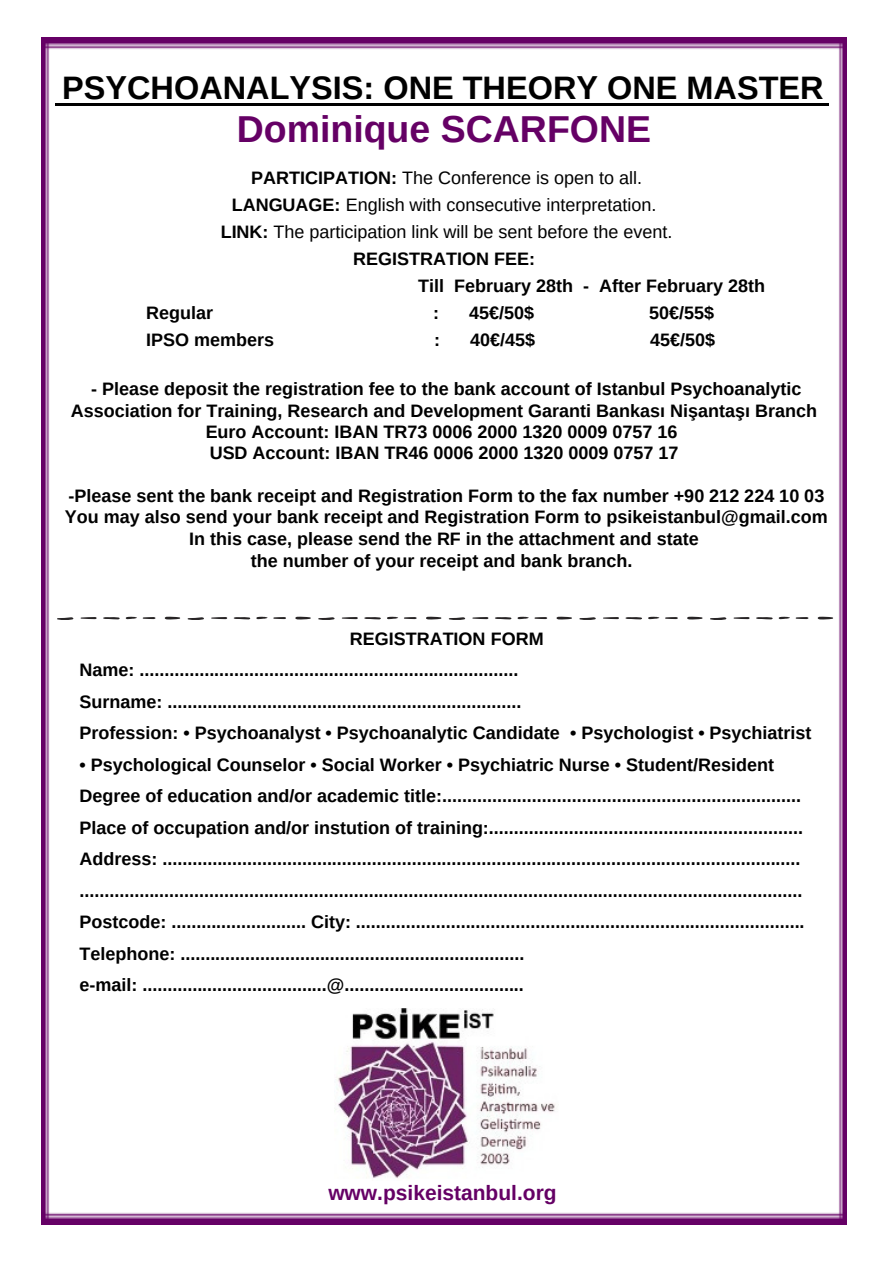
<style>
.page{position:relative;width:893px;height:1264px;background:#fff}
.page>*{position:absolute;margin:0;border:0;box-sizing:border-box;transform-origin:0 0}
.t1{font:700 37.5px "Arimo";color:#650065}
.t2{font:700 32.4px "Arimo";color:#000}
.t3{font:700 21px "Arimo";color:#650065}
.t4{font:700 18px/31.5px "Arimo";color:#000}
.t5{font:18px "Arimo";color:#000}
.s1{font-weight:700}
</style>
<div class="page">
<img style="left:42px;top:38px;width:804px;height:1186px">
<img style="left:335px;top:1008px;width:223px;height:172px">
<hr style="left:55px;top:103px;width:774px;height:3px;background:#000">
<svg style="left:709px;top:617px;width:18px;height:3px"></svg>
<svg style="left:733px;top:617px;width:17px;height:2px"></svg>
<svg style="left:756px;top:616px;width:52px;height:3px"></svg>
<svg style="left:817px;top:616px;width:16px;height:3px"></svg>
<svg style="left:578px;top:617px;width:41px;height:3px"></svg>
<svg style="left:625px;top:616px;width:52px;height:3px"></svg>
<svg style="left:687px;top:616px;width:16px;height:3px"></svg>
<svg style="left:448px;top:617px;width:18px;height:3px"></svg>
<svg style="left:472px;top:617px;width:17px;height:2px"></svg>
<svg style="left:495px;top:616px;width:52px;height:3px"></svg>
<svg style="left:556px;top:616px;width:16px;height:3px"></svg>
<svg style="left:317px;top:617px;width:41px;height:3px"></svg>
<svg style="left:364px;top:616px;width:52px;height:3px"></svg>
<svg style="left:426px;top:616px;width:15px;height:3px"></svg>
<svg style="left:187px;top:617px;width:18px;height:3px"></svg>
<svg style="left:211px;top:617px;width:17px;height:2px"></svg>
<svg style="left:234px;top:616px;width:33px;height:3px"></svg>
<svg style="left:273px;top:617px;width:13px;height:2px"></svg>
<svg style="left:295px;top:616px;width:16px;height:3px"></svg>
<svg style="left:56px;top:617px;width:41px;height:3px"></svg>
<svg style="left:103px;top:616px;width:52px;height:3px"></svg>
<svg style="left:165px;top:616px;width:15px;height:3px"></svg>
<h2 class="t2" style="left:62px;top:69px;width:763px">PSYCHOANALYSIS: ONE THEORY ONE MASTER</h2>
<h1 class="t1" style="left:237px;top:108px;width:416px">Dominique SCARFONE</h1>
<p class="t5" style="left:251px;top:167px;width:392px"><span class="s1">PARTICIPATION:</span> The Conference is open to all.</p>
<p class="t5" style="left:232px;top:194px;width:426px"><span class="s1">LANGUAGE:</span> English with consecutive interpretation.</p>
<p class="t5" style="left:221px;top:221px;width:453px"><span class="s1">LINK:</span> The participation link will be sent before the event.</p>
<p class="t4" style="left:353px;top:243px;width:183px">REGISTRATION FEE:</p>
<p class="t4" style="left:418px;top:270px;width:348px">Till February 28th - After February 28th</p>
<p class="t4" style="left:146px;top:297px;width:68px">Regular</p>
<p class="t4" style="left:433px;top:297px;width:7px">:</p>
<p class="t4" style="left:469px;top:297px;width:66px">45€/50$</p>
<p class="t4" style="left:649px;top:297px;width:66px">50€/55$</p>
<p class="t4" style="left:146px;top:324px;width:129px">IPSO members</p>
<p class="t4" style="left:434px;top:324px;width:7px">:</p>
<p class="t4" style="left:470px;top:324px;width:66px">40€/45$</p>
<p class="t4" style="left:650px;top:324px;width:66px">45€/50$</p>
<p class="t4" style="left:71px;top:378px;width:747px;line-height:21.3px;text-align:center">- Please deposit the registration fee to the bank account of Istanbul Psychoanalytic Association for Training, Research and Development Garanti Bankası Nişantaşı Branch Euro Account: IBAN TR73 0006 2000 1320 0009 0757 16<br>USD Account: IBAN TR46 0006 2000 1320 0009 0757 17</p>
<p class="t4" style="left:65px;top:485px;width:764px;line-height:21.8px;text-align:center">-Please sent the bank receipt and Registration Form to the fax number +90 212 224 10 03<br>You may also send your bank receipt and Registration Form to psikeistanbul@gmail.com In this case, please send the RF in the attachment and state<br>the number of your receipt and bank branch.</p>
<p class="t4" style="left:80px;top:623px;width:733px;text-indent:270px">REGISTRATION FORM<br>Name: ............................................................................<br>Surname: .......................................................................<br>Profession: • Psychoanalyst • Psychoanalytic Candidate • Psychologist • Psychiatrist</p>
<p class="t4" style="left:80px;top:748px;width:726px">• Psychological Counselor • Social Worker • Psychiatric Nurse • Student/Resident Degree of education and/or academic title:........................................................................<br>Place of occupation and/or instution of training:...............................................................<br>Address: ................................................................................................................................ .................................................................................................................................................<br>Postcode: ........................... City: ..........................................................................................<br>Telephone: .....................................................................<br>e-mail: .....................................@....................................</p>
<p class="t3" style="left:328px;top:1180px;width:230px">www.psikeistanbul.org</p>
</div>
